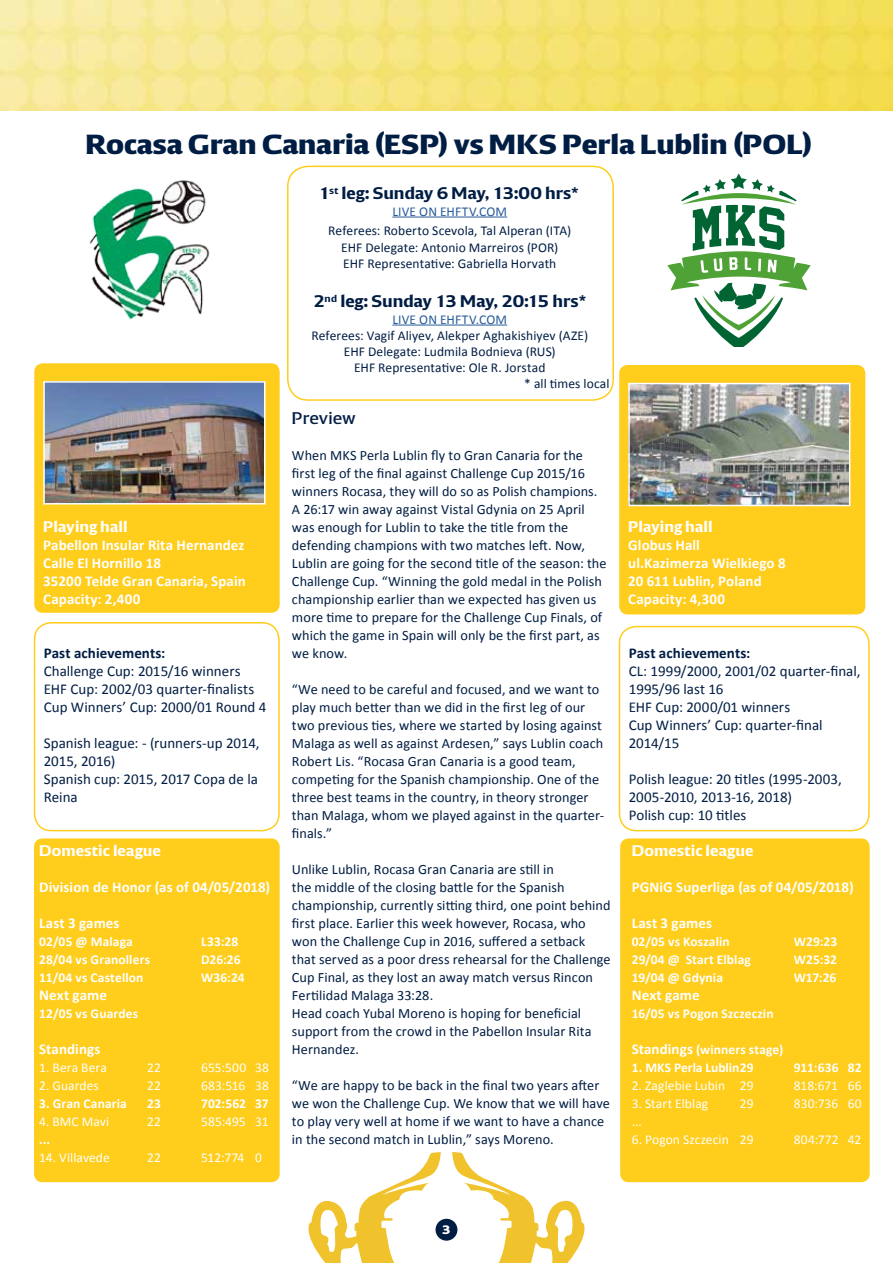
<style>
.page{position:relative;width:893px;height:1263px;background:#fff}
.page>*{position:absolute;margin:0;border:0;box-sizing:border-box;transform-origin:0 0}
.t1{font:800 27px "EHF";color:#001d43}
.t2{font:700 16.5px "EHF";letter-spacing:-.005em;color:#001d43}
.t3{font:16.5px "EHF";color:#001d43}
.t4{font:15px/18px "Calibri";color:#001d43}
.t5{font:700 15px/18px "Calibri";letter-spacing:.005em;color:#fff}
.t6{font:700 15px "EHF";letter-spacing:.005em;color:#fff}
.t7{font:700 15px "Calibri";letter-spacing:.005em;color:#001d43}
.t8{font:14.25px/18px "Calibri";letter-spacing:.005em;color:#001d43}
.t9{font:700 13.5px "Calibri";letter-spacing:.01em;color:#fff}
.t10{font:13.5px/16.2px "Calibri";letter-spacing:.005em;color:#001d43;text-align:center}
.t11{font:13.5px "Calibri";letter-spacing:.005em;color:#fff}
.t12{font:13.5px "Calibri";letter-spacing:.01em;color:#275b9b}
.t13{font:800 12px "EHF";color:#fff}
.s1{font-size:15px}
</style>
<div class="page">
<img style="left:0;top:0;width:893px;height:111px">
<svg style="left:308px;top:1152px;width:133px;height:111px"></svg>
<svg style="left:452px;top:1152px;width:133px;height:111px"></svg>
<div style="left:436px;top:1219px;width:21px;height:22px;background:#001d43;border-radius:50%"></div>
<div style="left:34px;top:838px;width:246px;height:344px;background:#ffcd1c;border-radius:9px"></div>
<div style="left:619px;top:626px;width:251px;height:205px;border:2px solid #ffcd1c;border-radius:17px"></div>
<div style="left:620px;top:838px;width:250px;height:344px;background:#ffcd1c;border-radius:9px"></div>
<svg style="left:667px;top:173px;width:144px;height:174px"></svg>
<div style="left:619px;top:365px;width:246px;height:249px;background:#ffcd1c;border-radius:9px"></div>
<img style="left:631px;top:386px;width:216px;height:117px">
<div style="left:628px;top:383px;width:222px;height:123px;border:2px solid #fff"></div>
<hr style="left:392px;top:217px;width:115px;height:1px;background:#275b9b">
<hr style="left:392px;top:325px;width:115px;height:1px;background:#275b9b">
<div style="left:287px;top:166px;width:327px;height:235px;border:2px solid #ffcd1c;border-radius:21px"></div>
<div style="left:34px;top:622px;width:246px;height:209px;border:2px solid #ffcd1c;border-radius:17px"></div>
<img style="left:89px;top:180px;width:121px;height:140px">
<div style="left:34px;top:363px;width:246px;height:250px;background:#ffcd1c;border-radius:9px"></div>
<img style="left:46px;top:384px;width:217px;height:117px">
<div style="left:43px;top:381px;width:223px;height:123px;border:2px solid #fff"></div>
<h1 class="t1" style="left:86px;top:129px;width:728px">Rocasa Gran Canaria (ESP) vs MKS Perla Lublin (POL)</h1>
<p class="t6" style="left:43px;top:517px;width:86px">Playing hall</p>
<p class="t5" style="left:43px;top:536px;width:204px">Pabellon Insular Rita Hernandez<br>Calle El Hornillo 18<br>35200 Telde Gran Canaria, Spain<br>Capacity: 2,400</p>
<p class="t7" style="left:44px;top:643px;width:123px">Past achievements:</p>
<p class="t4" style="left:44px;top:662px;width:224px">Challenge Cup: 2015/16 winners<br>EHF Cup: 2002/03 quarter-finalists<br>Cup Winners’ Cup: 2000/01 Round 4</p>
<p class="t4" style="left:44px;top:734px;width:217px">Spanish league: - (runners-up 2014,<br>2015, 2016)<br>Spanish cup: 2015, 2017 Copa de la<br>Reina</p>
<p class="t6" style="left:39px;top:841px;width:123px">Domestic league</p>
<p class="t5" style="left:39px;top:878px;width:233px">Division de Honor (as of 04/05/2018)</p>
<p class="t5" style="left:39px;top:914px;width:82px">Last 3 games</p>
<p class="t9" style="left:39px;top:933px;width:95px">02/05 @ Malaga</p>
<p class="t9" style="left:201px;top:933px;width:39px">L33:28</p>
<p class="t9" style="left:39px;top:951px;width:112px">28/04 vs Granollers</p>
<p class="t9" style="left:201px;top:951px;width:41px">D26:26</p>
<p class="t9" style="left:39px;top:969px;width:106px">11/04 vs Castellon</p>
<p class="t9" style="left:201px;top:969px;width:45px">W36:24</p>
<p class="t5" style="left:39px;top:986px;width:69px">Next game</p>
<p class="t9" style="left:39px;top:1005px;width:100px">12/05 vs Guardes</p>
<p class="t5" style="left:39px;top:1040px;width:63px">Standings</p>
<p class="t11" style="left:39px;top:1059px;width:69px">1. Bera Bera</p>
<p class="t11" style="left:147px;top:1059px;width:15px">22</p>
<p class="t11" style="left:201px;top:1059px;width:69px">655:500 38</p>
<p class="t11" style="left:39px;top:1077px;width:61px">2. Guardes</p>
<p class="t11" style="left:147px;top:1077px;width:15px">22</p>
<p class="t11" style="left:201px;top:1077px;width:69px">683:516 38</p>
<p class="t9" style="left:39px;top:1095px;width:89px">3. Gran Canaria</p>
<p class="t9" style="left:147px;top:1095px;width:15px">23</p>
<p class="t9" style="left:201px;top:1095px;width:69px">702:562 37</p>
<p class="t11" style="left:39px;top:1113px;width:72px">4. BMC Mavi</p>
<p class="t11" style="left:147px;top:1113px;width:15px">22</p>
<p class="t11" style="left:201px;top:1113px;width:69px">585:495 31</p>
<p class="t9" style="left:39px;top:1131px;width:12px">...</p>
<p class="t11" style="left:39px;top:1149px;width:72px">14. Villavede</p>
<p class="t11" style="left:147px;top:1149px;width:15px">22</p>
<p class="t11" style="left:201px;top:1149px;width:62px">512:774 0</p>
<p class="t2" style="left:319px;top:183px;width:261px">1<sup>st</sup> leg: Sunday 6 May, 13:00 hrs*</p>
<p class="t12" style="left:392px;top:202px;width:116px">LIVE ON EHFTV.COM</p>
<p class="t10" style="left:328px;top:223px;width:245px">Referees: Roberto Scevola, Tal Alperan (ITA)<br>EHF Delegate: Antonio Marreiros (POR)<br>EHF Representative: Gabriella Horvath</p>
<p class="t2" style="left:313px;top:291px;width:274px">2<sup>nd</sup> leg: Sunday 13 May, 20:15 hrs*</p>
<p class="t12" style="left:392px;top:310px;width:116px">LIVE ON EHFTV.COM</p>
<p class="t10" style="left:311px;top:327px;width:278px">Referees: Vagif Aliyev, Alekper Aghakishiyev (AZE)</p>
<p class="t10" style="left:344px;top:343px;width:213px">EHF Delegate: Ludmila Bodnieva (RUS)</p>
<p class="t10" style="left:354px;top:360px;width:193px">EHF Representative: Ole R. Jorstad</p>
<p class="t10" style="left:524px;top:376px;width:87px">* all times local</p>
<p class="t3" style="left:292px;top:409px;width:66px">Preview</p>
<p class="t8" style="left:292px;top:446px;width:316px">When MKS Perla Lublin fly to Gran Canaria for the first leg of the final against Challenge Cup 2015/16 winners Rocasa, they will do so as Polish champions.<br>A 26:17 win away against Vistal Gdynia on 25 April was enough for Lublin to take the title from the defending champions with two matches left. Now, Lublin are going for the second title of the season: the Challenge Cup. “Winning the gold medal in the Polish championship earlier than we expected has given us more time to prepare for the Challenge Cup Finals, of which the game in Spain will only be the first part, as we know.</p>
<p class="t8" style="left:292px;top:680px;width:314px">“We need to be careful and focused, and we want to play much better than we did in the first leg of our two previous ties, where we started by losing against Malaga as well as against Ardesen,” says Lublin coach Robert Lis. “Rocasa Gran Canaria is a good team, competing for the Spanish championship. One of the three best teams in the country, in theory stronger than Malaga, whom we played against in the quarter&shy;finals.”</p>
<p class="t8" style="left:292px;top:860px;width:320px">Unlike Lublin, Rocasa Gran Canaria are still in<br>the middle of the closing battle for the Spanish championship, currently sitting third, one point behind first place. Earlier this week however, Rocasa, who won the Challenge Cup in 2016, suffered a setback that served as a poor dress rehearsal for the Challenge Cup Final, as they lost an away match versus Rincon Fertilidad Malaga 33:28.<br>Head coach Yubal Moreno is hoping for beneficial support from the crowd in the Pabellon Insular Rita Hernandez.</p>
<p class="t8" style="left:292px;top:1076px;width:319px">“We are happy to be back in the final two years after we won the Challenge Cup. We know that we will have to play very well at home if we want to have a chance in the second match in Lublin,” says Moreno.</p>
<p class="t6" style="left:628px;top:517px;width:86px">Playing hall</p>
<p class="t5" style="left:628px;top:536px;width:159px">Globus Hall<br>ul.Kazimerza Wielkiego 8<br>20 611 Lublin, Poland<br>Capacity: 4,300</p>
<p class="t7" style="left:629px;top:643px;width:123px">Past achievements:</p>
<p class="t4" style="left:629px;top:662px;width:233px">CL: 1999/2000, 2001/02 quarter-final,<br>1995/96 last 16<br>EHF Cup: 2000/01 winners<br>Cup Winners’ Cup: quarter-final<br>2014/15</p>
<p class="t4" style="left:629px;top:770px;width:215px">Polish league: 20 titles (1995-2003,<br>2005-2010, 2013-16, 2018)<br>Polish cup: 10 titles</p>
<p class="t6" style="left:632px;top:841px;width:123px">Domestic league</p>
<p class="t5" style="left:632px;top:878px;width:224px">PGNiG Superliga (as of 04/05/2018)</p>
<p class="t5" style="left:632px;top:914px;width:82px">Last 3 games</p>
<p class="t9" style="left:632px;top:933px;width:100px">02/05 vs Koszalin</p>
<p class="t9" style="left:794px;top:933px;width:45px">W29:23</p>
<p class="t9" style="left:632px;top:951px;width:121px">29/04 @ Start Elblag</p>
<p class="t9" style="left:794px;top:951px;width:45px">W25:32</p>
<p class="t9" style="left:632px;top:969px;width:93px">19/04 @ Gdynia</p>
<p class="t9" style="left:794px;top:969px;width:44px">W17:26</p>
<p class="t5" style="left:632px;top:986px;width:69px">Next game</p>
<p class="t9" style="left:632px;top:1005px;width:143px">16/05 vs Pogon Szczeczin</p>
<p class="t9" style="left:632px;top:1041px;width:153px"><span class="s1">Standings</span> (winners stage)</p>
<p class="t9" style="left:632px;top:1059px;width:123px">1. MKS Perla Lublin29</p>
<p class="t9" style="left:794px;top:1059px;width:69px">911:636 82</p>
<p class="t11" style="left:632px;top:1077px;width:123px">2. Zaglebie Lubin 29</p>
<p class="t11" style="left:794px;top:1077px;width:69px">818:671 66</p>
<p class="t11" style="left:632px;top:1095px;width:78px">3. Start Elblag</p>
<p class="t11" style="left:740px;top:1095px;width:15px">29</p>
<p class="t11" style="left:794px;top:1095px;width:69px">830:736 60</p>
<p class="t11" style="left:632px;top:1113px;width:12px">...</p>
<p class="t11" style="left:632px;top:1131px;width:123px">6. Pogon Szczecin 29</p>
<p class="t11" style="left:794px;top:1131px;width:69px">804:772 42</p>
<p class="t13" style="left:442px;top:1223px;width:10px">3</p>
</div>
